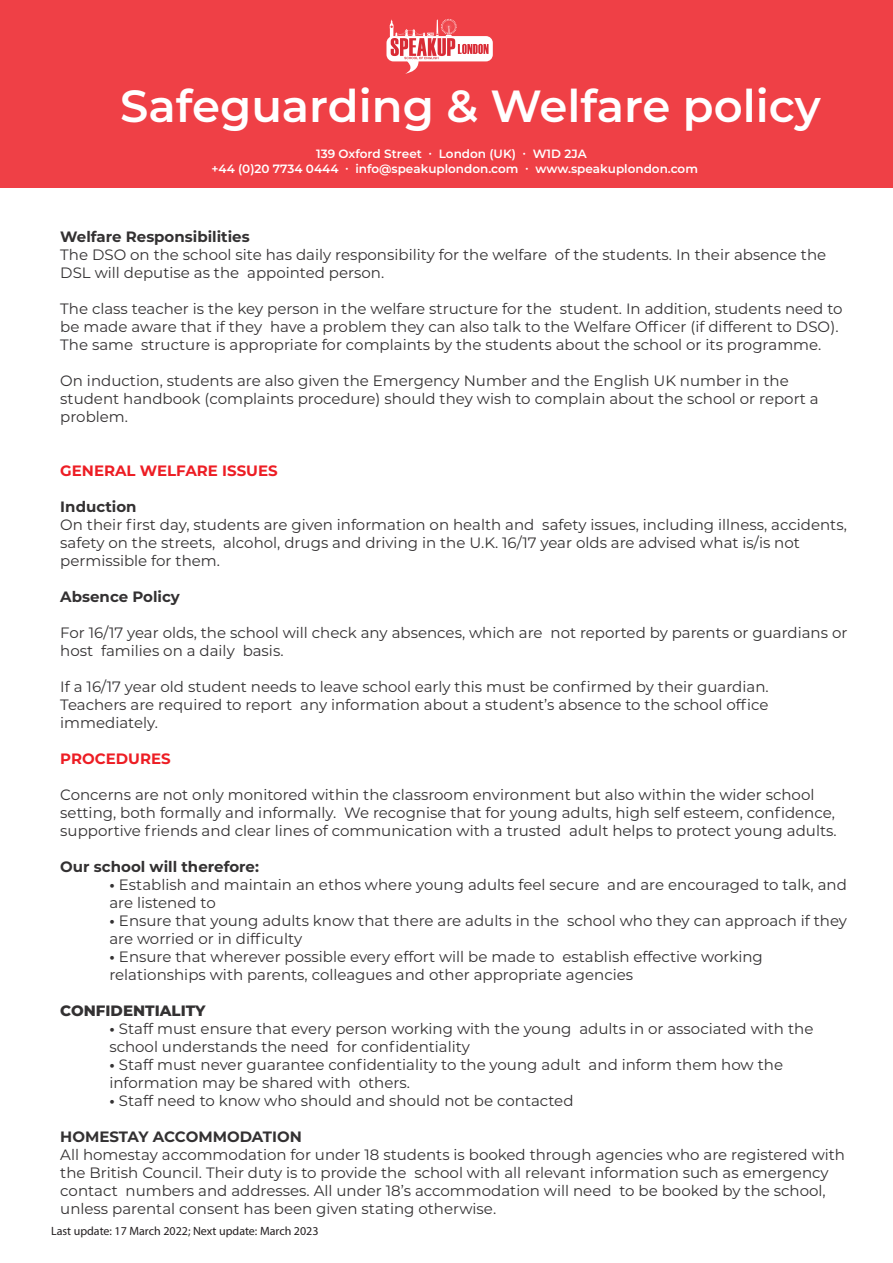
<style>
.page{position:relative;width:893px;height:1263px;background:#fff}
.page>*{position:absolute;margin:0;border:0;box-sizing:border-box;transform-origin:0 0}
.t1{font:600 45px "Montserrat";color:#fff}
.t2{font:15px/18px "Montserrat";color:#333132}
.t3{font:700 15px "Montserrat";color:#333132}
.t4{font:700 15px "Montserrat";color:#ed1d24}
.t5{font:800 15px "Montserrat";color:#333132}
.t6{font:600 12px/14.4px "Montserrat";color:#fff;text-align:center}
.t7{font:12px "Myriad Pro";color:#231f20}
.s1{font-weight:700}
</style>
<div class="page">
<div style="left:0;top:0;width:893px;height:187px;background:#ef4046"></div>
<svg style="left:386px;top:19px;width:107px;height:55px"></svg>
<h1 class="t1" style="left:120px;top:74px;width:702px">Safeguarding &amp; Welfare policy</h1>
<p class="t6" style="left:211px;top:146px;width:488px">139 Oxford Street ∙ London (UK) ∙ W1D 2JA<br>+44 (0)20 7734 0444 ∙ info@speakuplondon.com ∙ www.speakuplondon.com</p>
<p class="t3" style="left:60px;top:226px;width:191px">Welfare Responsibilities</p>
<p class="t2" style="left:60px;top:245px;width:767px">The DSO on the school site has daily responsibility for the welfare of the students. In their absence the<br>DSL will deputise as the appointed person.</p>
<p class="t2" style="left:60px;top:299px;width:784px">The class teacher is the key person in the welfare structure for the student. In addition, students need to be made aware that if they have a problem they can also talk to the Welfare Officer (if different to DSO).<br>The same structure is appropriate for complaints by the students about the school or its programme.</p>
<p class="t2" style="left:60px;top:371px;width:760px">On induction, students are also given the Emergency Number and the English UK number in the student handbook (complaints procedure) should they wish to complain about the school or report a problem.</p>
<p class="t4" style="left:60px;top:460px;width:219px">GENERAL WELFARE ISSUES</p>
<p class="t3" style="left:60px;top:496px;width:78px">Induction</p>
<p class="t2" style="left:60px;top:515px;width:788px">On their first day, students are given information on health and safety issues, including illness, accidents, safety on the streets, alcohol, drugs and driving in the U.K. 16/17 year olds are advised what is/is not permissible for them.</p>
<p class="t3" style="left:60px;top:586px;width:121px">Absence Policy</p>
<p class="t2" style="left:60px;top:623px;width:789px">For 16/17 year olds, the school will check any absences, which are not reported by parents or guardians or host families on a daily basis.</p>
<p class="t2" style="left:60px;top:677px;width:710px;text-align:justify">If a 16/17 year old student needs to leave school early this must be confirmed by their guardian.<br>Teachers are required to report any information about a student’s absence to the school office immediately.</p>
<p class="t4" style="left:60px;top:748px;width:112px">PROCEDURES</p>
<p class="t2" style="left:60px;top:785px;width:778px">Concerns are not only monitored within the classroom environment but also within the wider school setting, both formally and informally. We recognise that for young adults, high self esteem, confidence, supportive friends and clear lines of communication with a trusted adult helps to protect young adults.</p>
<p class="t3" style="left:60px;top:856px;width:200px">Our school will therefore:</p>
<p class="t2" style="left:109px;top:875px;width:739px"><span class="s1">•</span> Establish and maintain an ethos where young adults feel secure and are encouraged to talk, and are listened to</p>
<p class="t2" style="left:109px;top:911px;width:739px"><span class="s1">•</span> Ensure that young adults know that there are adults in the school who they can approach if they are worried or in difficulty</p>
<p class="t2" style="left:109px;top:947px;width:655px"><span class="s1">•</span> Ensure that wherever possible every effort will be made to establish effective working relationships with parents, colleagues and other appropriate agencies</p>
<p class="t5" style="left:60px;top:1000px;width:147px">CONFIDENTIALITY</p>
<p class="t2" style="left:109px;top:1019px;width:705px"><span class="s1">•</span> Staff must ensure that every person working with the young adults in or associated with the school understands the need for confidentiality</p>
<p class="t2" style="left:109px;top:1055px;width:675px"><span class="s1">•</span> Staff must never guarantee confidentiality to the young adult and inform them how the information may be shared with others.</p>
<p class="t2" style="left:109px;top:1091px;width:466px"><span class="s1">•</span> Staff need to know who should and should not be contacted</p>
<p class="t3" style="left:60px;top:1126px;width:243px">HOMESTAY ACCOMMODATION</p>
<p class="t2" style="left:60px;top:1145px;width:786px">All homestay accommodation for under 18 students is booked through agencies who are registered with the British Council. Their duty is to provide the school with all relevant information such as emergency contact numbers and addresses. All under 18’s accommodation will need to be booked by the school, unless parental consent has been given stating otherwise.</p>
<p class="t7" style="left:51px;top:1224px;width:269px">Last update: 17 March 2022; Next update: March 2023</p>
</div>
